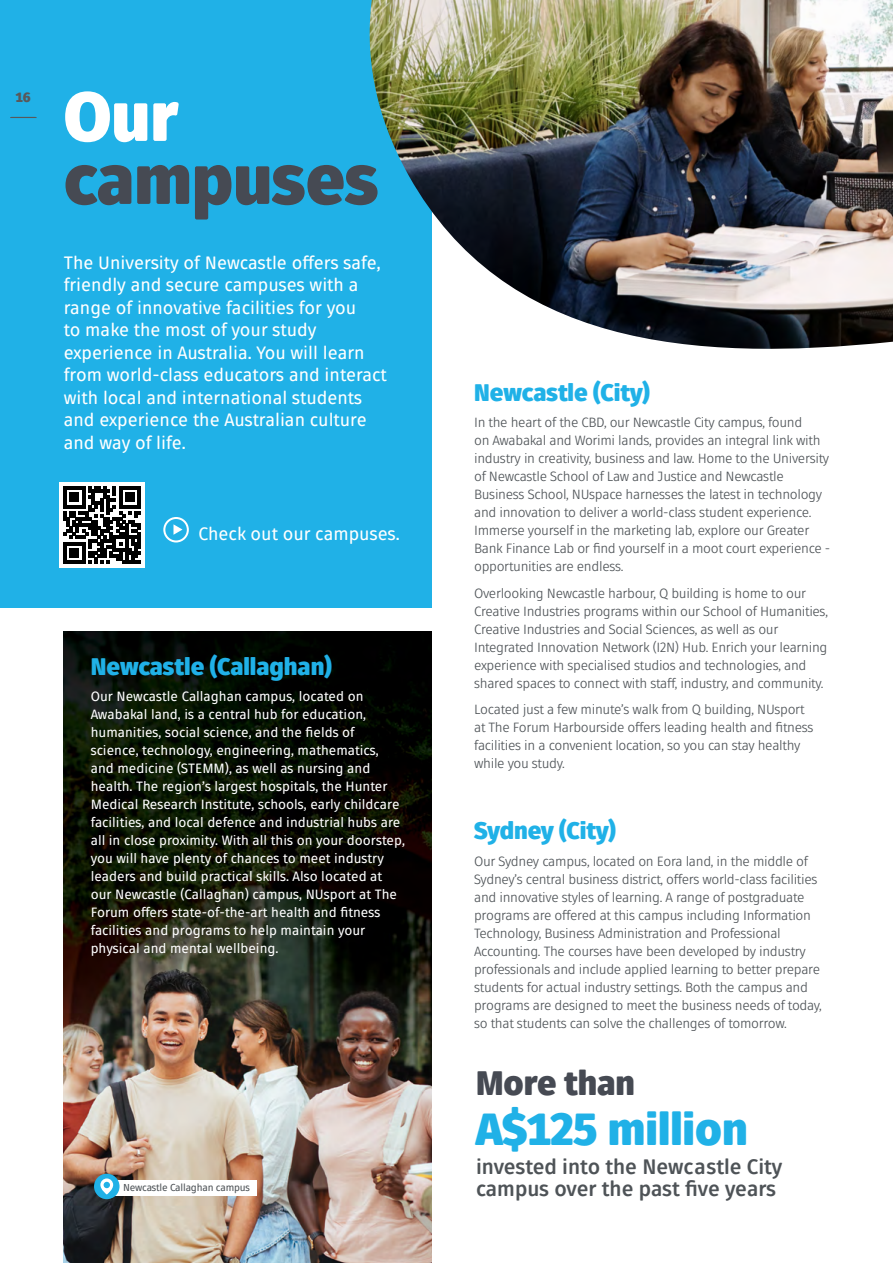
<style>
.page{position:relative;width:893px;height:1263px;background:#fff}
.page>*{position:absolute;margin:0;border:0;box-sizing:border-box;transform-origin:0 0}
.t1{font:900 69px "Fuse V.2 Display";color:#464a53}
.t2{font:900 69px "Fuse V.2 Display";color:#fff}
.t3{font:900 45px "Fuse V.2 Display";color:#20b1e7}
.t4{font:900 34.05px "Fuse V.2 Display";color:#464a53}
.t5{font:900 24px "Fuse V.2 Display";color:#20b1e7}
.t6{font:700 21px/22.5px "Fuse V.2 Display";color:#4e5357}
.t7{font:18px/22.5px "Fuse V.2 Display";color:#fff}
.t8{font:13.5px/18px "Fuse V.2 Display";letter-spacing:-.025em;color:#4e5357}
.t9{font:13.5px/18px "Fuse V.2 Display";color:#fff}
.t10{font:900 13.5px "Fuse V.2 Display";color:#58595b}
.t11{font:10.2px "Fuse V.2 Display";letter-spacing:-.02em;color:#4e5357}
</style>
<div class="page">
<div style="left:0;top:0;width:432px;height:608px;background:#20b1e7"></div>
<img style="left:64px;top:631px;width:368px;height:632px">
<div style="left:59px;top:482px;width:86px;height:86px;background:#fff"></div>
<svg style="left:63px;top:486px;width:78px;height:78px"></svg>
<svg style="left:163px;top:517px;width:26px;height:25px"></svg>
<div style="left:106px;top:1179px;width:150px;height:16px;background:#fff"></div>
<div style="left:94px;top:1174px;width:26px;height:25px;background:#20b1e7;border-radius:50%"></div>
<svg style="left:100px;top:1178px;width:13px;height:16px"></svg>
<img style="left:369px;top:0;width:524px;height:144px">
<svg style="left:393px;top:103px;width:500px;height:1057px"></svg>
<svg style="left:10px;top:117px;width:27px;height:1px"></svg>
<p class="t10" style="left:16px;top:88px;width:16px">16</p>
<h1 class="t2" style="left:64px;top:70px;width:116px">Our</h1>
<h1 class="t1" style="left:64px;top:133px;width:316px">campuses</h1>
<p class="t7" style="left:64px;top:251px;width:325px">The University of Newcastle offers safe, friendly and secure campuses with a range of innovative facilities for you<br>to make the most of your study experience in Australia. You will learn from world-class educators and interact with local and international students and experience the Australian culture and way of life.</p>
<h3 class="t7" style="left:198px;top:522px;width:203px">Check out our campuses.</h3>
<h3 class="t5" style="left:91px;top:650px;width:243px">Newcastle (Callaghan)</h3>
<p class="t9" style="left:91px;top:688px;width:316px">Our Newcastle Callaghan campus, located on Awabakal land, is a central hub for education, humanities, social science, and the fields of science, technology, engineering, mathematics, and medicine (STEMM), as well as nursing and health. The region’s largest hospitals, the Hunter Medical Research Institute, schools, early childcare facilities, and local defence and industrial hubs are all in close proximity. With all this on your doorstep, you will have plenty of chances to meet industry leaders and build practical skills. Also located at our Newcastle (Callaghan) campus, NUsport at The Forum offers state-of-the-art health and fitness facilities and programs to help maintain your physical and mental wellbeing.</p>
<p class="t11" style="left:123px;top:1181px;width:128px">Newcastle Callaghan campus</p>
<h3 class="t5" style="left:474px;top:376px;width:177px">Newcastle (City)</h3>
<p class="t8" style="left:474px;top:414px;width:358px">In the heart of the CBD, our Newcastle City campus, found<br>on Awabakal and Worimi lands, provides an integral link with industry in creativity, business and law. Home to the University of Newcastle School of Law and Justice and Newcastle Business School, NUspace harnesses the latest in technology and innovation to deliver a world-class student experience.<br>Immerse yourself in the marketing lab, explore our Greater Bank Finance Lab or find yourself in a moot court experience - opportunities are endless.</p>
<p class="t8" style="left:474px;top:584px;width:355px">Overlooking Newcastle harbour, Q building is home to our Creative Industries programs within our School of Humanities, Creative Industries and Social Sciences, as well as our Integrated Innovation Network (I2N) Hub. Enrich your learning experience with specialised studios and technologies, and shared spaces to connect with staff, industry, and community.</p>
<p class="t8" style="left:474px;top:701px;width:341px">Located just a few minute’s walk from Q building, NUsport at The Forum Harbourside offers leading health and fitness facilities in a convenient location, so you can stay healthy while you study.</p>
<h3 class="t5" style="left:474px;top:814px;width:143px">Sydney (City)</h3>
<p class="t8" style="left:474px;top:852px;width:349px">Our Sydney campus, located on Eora land, in the middle of Sydney’s central business district, offers world-class facilities and innovative styles of learning. A range of postgraduate programs are offered at this campus including Information Technology, Business Administration and Professional Accounting. The courses have been developed by industry professionals and include applied learning to better prepare students for actual industry settings. Both the campus and programs are designed to meet the business needs of today, so that students can solve the challenges of tomorrow.</p>
<h3 class="t4" style="left:476px;top:1060px;width:160px">More than</h3>
<h2 class="t3" style="left:476px;top:1098px;width:273px">A$125 million</h2>
<h3 class="t6" style="left:476px;top:1155px;width:308px">invested into the Newcastle City campus over the past five years</h3>
</div>
